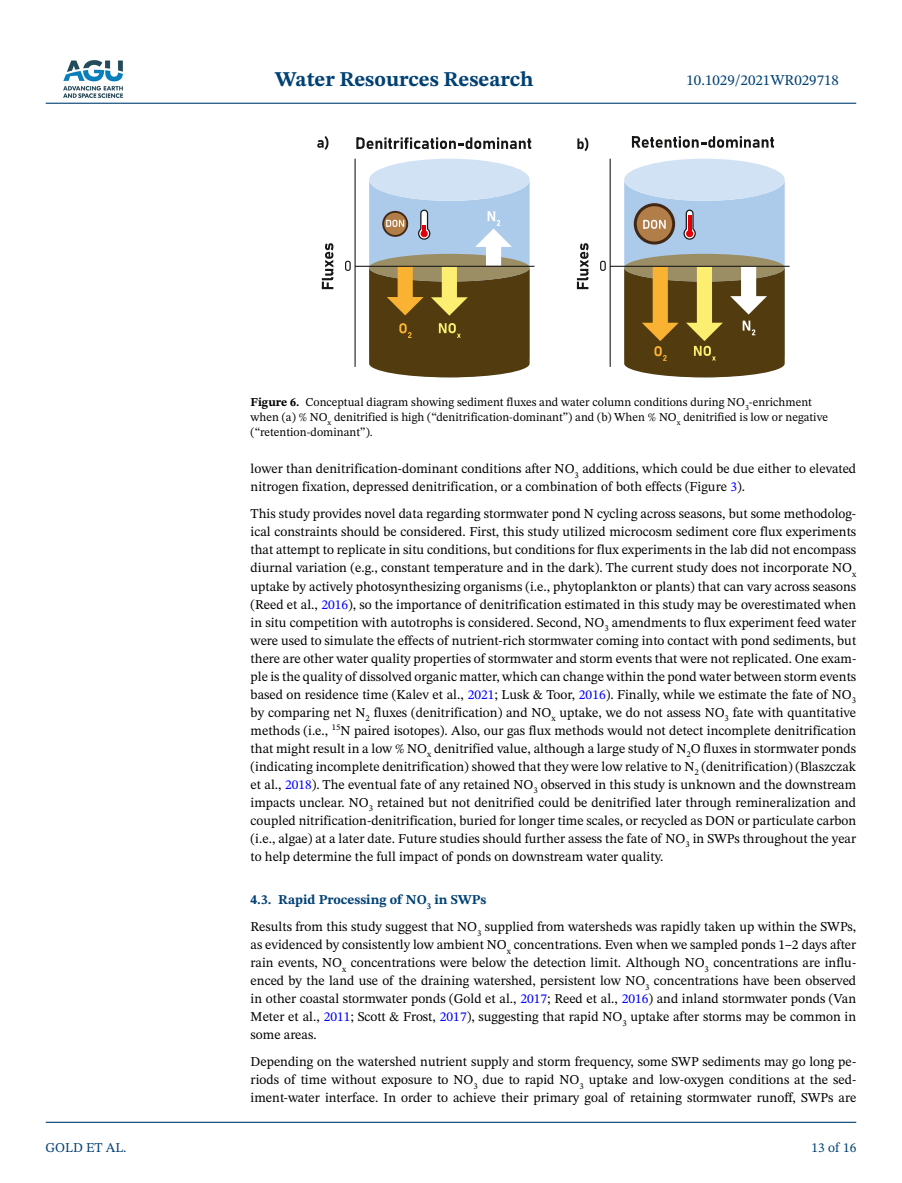
<style>
.page{position:relative;width:902px;height:1183px;background:#fff}
.page>*{position:absolute;margin:0;border:0;box-sizing:border-box;transform-origin:0 0}
.t1{font:700 21px "STIX Two Text";color:#004174}
.t2{font:15px "STIX Two Text";color:#004174}
.t3{font:13.5px/18px "STIX Two Text";color:#000;text-align:justify}
.t4{font:13.5px "STIX Two Text";color:#004174}
.t5{font:12px/15px "STIX Two Text";color:#000}
.s1{font-weight:700}
.s2{color:#00f}
.s3{font-weight:700;color:#004174}
</style>
<div class="page">
<img style="left:63px;top:60px;width:60px;height:38px">
<hr style="left:46px;top:103px;width:810px;height:1px;background:#004174">
<hr style="left:46px;top:1121px;width:810px;height:1px;background:#004174">
<svg style="left:356px;top:137px;width:175px;height:12px"></svg>
<svg style="left:631px;top:136px;width:143px;height:12px"></svg>
<div style="left:624px;top:159px;width:160px;height:42px;background:#d0e2f4;border-radius:50%"></div>
<hr style="left:609px;top:159px;width:1px;height:208px;background:#181716">
<hr style="left:610px;top:266px;width:179px;height:1px;background:#181716">
<svg style="left:577px;top:243px;width:11px;height:46px"></svg>
<svg style="left:600px;top:261px;width:5px;height:10px"></svg>
<div style="left:369px;top:159px;width:160px;height:42px;background:#d0e2f4;border-radius:50%"></div>
<hr style="left:354px;top:159px;width:1px;height:208px;background:#181716">
<hr style="left:355px;top:266px;width:179px;height:1px;background:#181716">
<svg style="left:322px;top:243px;width:11px;height:46px"></svg>
<svg style="left:345px;top:261px;width:5px;height:10px"></svg>
<svg style="left:317px;top:136px;width:11px;height:14px"></svg>
<svg style="left:577px;top:137px;width:11px;height:14px"></svg>
<svg style="left:369px;top:182px;width:160px;height:195px;background:#8a8570"></svg>
<svg style="left:624px;top:180px;width:160px;height:197px;background:#918b74"></svg>
<div style="left:686px;top:230px;width:7px;height:7px;background:#e3000b;border-radius:50%"></div>
<hr style="left:688px;top:215px;width:3px;height:16px;background:#e3000b">
<p class="t4" style="left:45px;top:1137px;width:83px">GOLD ET AL.</p>
<h1 class="t1" style="left:275px;top:64px;width:260px">Water Resources Research</h1>
<p class="t2" style="left:686px;top:69px;width:154px">10.1029/2021WR029718</p>
<p class="t5" style="left:250px;top:394px;width:578px"><span class="s1">Figure 6.</span> Conceptual diagram showing sediment fluxes and water column conditions during NO<sub>3</sub>-enrichment when (a) % NO<sub>x</sub> denitrified is high (“denitrification-dominant”) and (b) When % NO<sub>x</sub> denitrified is low or negative (“retention-dominant”).</p>
<p class="t3" style="left:250px;top:459px;width:607px">lower than denitrification-dominant conditions after NO<sub>3</sub> additions, which could be due either to elevated nitrogen fixation, depressed denitrification, or a combination of both effects (Figure <span class="s2">3</span>).</p>
<p class="t3" style="left:250px;top:504px;width:607px">This study provides novel data regarding stormwater pond N cycling across seasons, but some methodolog&shy;ical constraints should be considered. First, this study utilized microcosm sediment core flux experiments that attempt to replicate in situ conditions, but conditions for flux experiments in the lab did not encompass diurnal variation (e.g., constant temperature and in the dark). The current study does not incorporate NO<sub>x </sub>uptake by actively photosynthesizing organisms (i.e., phytoplankton or plants) that can vary across seasons (Reed et al., <span class="s2">2016</span>), so the importance of denitrification estimated in this study may be overestimated when in situ competition with autotrophs is considered. Second, NO<sub>3</sub> amendments to flux experiment feed water were used to simulate the effects of nutrient-rich stormwater coming into contact with pond sediments, but there are other water quality properties of stormwater and storm events that were not replicated. One exam&shy;ple is the quality of dissolved organic matter, which can change within the pond water between storm events based on residence time (Kalev et al., <span class="s2">2021</span>; Lusk &amp; Toor, <span class="s2">2016</span>). Finally, while we estimate the fate of NO<sub>3 </sub>by comparing net N<sub>2</sub> fluxes (denitrification) and NO<sub>x</sub> uptake, we do not assess NO<sub>3</sub> fate with quantitative methods (i.e., <sup>15</sup>N paired isotopes). Also, our gas flux methods would not detect incomplete denitrification that might result in a low % NO<sub>x</sub> denitrified value, although a large study of N<sub>2</sub>O fluxes in stormwater ponds (indicating incomplete denitrification) showed that they were low relative to N<sub>2</sub> (denitrification) (Blaszczak et al., <span class="s2">2018</span>). The eventual fate of any retained NO<sub>3</sub> observed in this study is unknown and the downstream impacts unclear. NO<sub>3</sub> retained but not denitrified could be denitrified later through remineralization and coupled nitrification-denitrification, buried for longer time scales, or recycled as DON or particulate carbon (i.e., algae) at a later date. Future studies should further assess the fate of NO<sub>3</sub> in SWPs throughout the year to help determine the full impact of ponds on downstream water quality.</p>
<p class="t3" style="left:250px;top:885px;width:607px;line-height:27px"><span class="s3">4.3. Rapid Processing of NO</span><sub>3</sub> <span class="s3">in SWPs<br></span>Results from this study suggest that NO<sub>3</sub> supplied from watersheds was rapidly taken up within the SWPs,</p>
<p class="t3" style="left:250px;top:935px;width:607px">as evidenced by consistently low ambient NO<sub>x</sub> concentrations. Even when we sampled ponds 1–2 days after rain events, NO<sub>x</sub> concentrations were below the detection limit. Although NO<sub>3</sub> concentrations are influ&shy;enced by the land use of the draining watershed, persistent low NO<sub>3</sub> concentrations have been observed in other coastal stormwater ponds (Gold et al., <span class="s2">2017</span>; Reed et al., <span class="s2">2016</span>) and inland stormwater ponds (Van Meter et al., <span class="s2">2011</span>; Scott &amp; Frost, <span class="s2">2017</span>), suggesting that rapid NO<sub>3</sub> uptake after storms may be common in some areas.</p>
<p class="t3" style="left:250px;top:1052px;width:607px">Depending on the watershed nutrient supply and storm frequency, some SWP sediments may go long pe&shy;riods of time without exposure to NO<sub>3</sub> due to rapid NO<sub>3</sub> uptake and low-oxygen conditions at the sed&shy;iment-water interface. In order to achieve their primary goal of retaining stormwater runoff, SWPs are</p>
<p class="t4" style="left:811px;top:1137px;width:46px">13 of 16</p>
</div>
